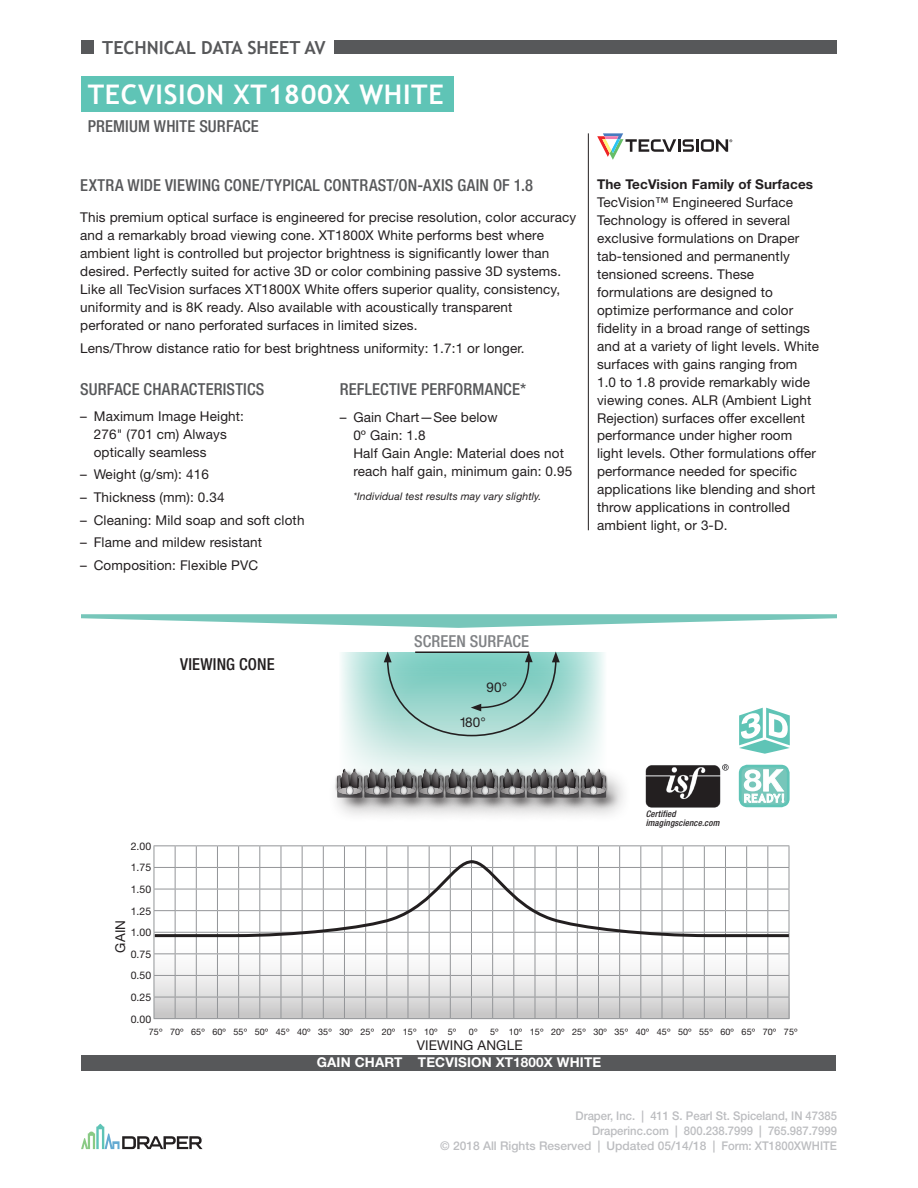
<style>
.page{position:relative;width:918px;height:1188px;background:#fff}
.page>*{position:absolute;margin:0;border:0;box-sizing:border-box;transform-origin:0 0}
.t1{font:700 27px "Trebuchet MS";letter-spacing:.025em;color:#fff}
.t2{font:700 18px "Trebuchet MS";color:#57585a}
.t3{font:500 condensed 16.5px "Helvetica Neue LT Std";letter-spacing:.01em;color:#57585a}
.t4{font:500 condensed 16.5px "Helvetica Neue LT Std";letter-spacing:.005em;color:#808285}
.t5{font:500 condensed 16.5px "Helvetica Neue LT Std";letter-spacing:.005em;color:#231f20}
.t6{font:13.5px/18px "Helvetica Neue LT Std";letter-spacing:.01em;color:#231f20}
.t7{font:700 13.5px "Helvetica Neue LT Std";letter-spacing:.01em;color:#fff}
.t8{font:700 13.5px "Helvetica Neue LT Std";letter-spacing:.01em;color:#231f20}
.t9{font:500 12px/15px "Helvetica Neue LT Std";color:#bcbdc0;text-align:right;scale:.94 1}
.t10{font:italic 10.5px "Helvetica Neue LT Std";letter-spacing:.01em;color:#231f20}
.t11{font:10.5px/21.6px "Helvetica Neue LT Std";letter-spacing:.01em;color:#231f20;text-align:justify}
.t12{font:9px "Helvetica Neue LT Std";letter-spacing:.01em;color:#231f20}
.t13{font:italic 500 condensed 9px/9px "Helvetica Neue LT Std";letter-spacing:.015em;color:#231f20}
</style>
<div class="page">
<svg style="left:341px;top:651px;width:263px;height:115px;background:#cfebe6"></svg>
<svg style="left:384px;top:652px;width:176px;height:85px;background:#90ccc3"></svg>
<svg style="left:597px;top:133px;width:135px;height:27px"></svg>
<img style="left:645px;top:764px;width:84px;height:44px">
<div style="left:436px;top:766px;width:60px;height:57px;background:#231f20;opacity:.43"></div>
<div style="left:448px;top:789px;width:36px;height:20px;background:#231f20;opacity:.31"></div>
<div style="left:457px;top:788px;width:19px;height:21px;background:#231f20;opacity:.34"></div>
<div style="left:490px;top:766px;width:60px;height:57px;background:#231f20;opacity:.43"></div>
<div style="left:497px;top:775px;width:28px;height:24px;background:#231f20;opacity:.75"></div>
<div style="left:503px;top:789px;width:35px;height:20px;background:#231f20;opacity:.31"></div>
<div style="left:511px;top:788px;width:19px;height:21px;background:#231f20;opacity:.34"></div>
<div style="left:409px;top:766px;width:60px;height:57px;background:#231f20;opacity:.43"></div>
<div style="left:421px;top:789px;width:36px;height:20px;background:#231f20;opacity:.31"></div>
<div style="left:430px;top:788px;width:19px;height:21px;background:#231f20;opacity:.34"></div>
<div style="left:517px;top:766px;width:61px;height:57px;background:#231f20;opacity:.43"></div>
<div style="left:524px;top:775px;width:28px;height:24px;background:#231f20;opacity:.75"></div>
<div style="left:530px;top:789px;width:35px;height:20px;background:#231f20;opacity:.31"></div>
<div style="left:538px;top:788px;width:20px;height:21px;background:#231f20;opacity:.34"></div>
<div style="left:571px;top:766px;width:61px;height:57px;background:#231f20;opacity:.43"></div>
<div style="left:578px;top:775px;width:28px;height:24px;background:#231f20;opacity:.75"></div>
<div style="left:592px;top:770px;width:16px;height:29px;background:#f9f9f9"></div>
<div style="left:601px;top:774px;width:7px;height:16px;background:#231f20;opacity:.75"></div>
<div style="left:584px;top:789px;width:35px;height:20px;background:#231f20;opacity:.31"></div>
<div style="left:592px;top:788px;width:20px;height:21px;background:#231f20;opacity:.34"></div>
<div style="left:382px;top:766px;width:60px;height:57px;background:#231f20;opacity:.43"></div>
<div style="left:391px;top:775px;width:28px;height:24px;background:#9a9999"></div>
<div style="left:394px;top:789px;width:35px;height:20px;background:#231f20;opacity:.31"></div>
<div style="left:402px;top:788px;width:20px;height:21px;background:#231f20;opacity:.34"></div>
<div style="left:328px;top:766px;width:60px;height:57px;background:#231f20;opacity:.43"></div>
<div style="left:337px;top:775px;width:28px;height:24px;background:#efefef"></div>
<div style="left:334px;top:775px;width:10px;height:17px;background:#f2f1f1"></div>
<div style="left:335px;top:774px;width:8px;height:16px;background:#231f20;opacity:.75"></div>
<svg style="left:337px;top:768px;width:270px;height:30px;background:#808181"></svg>
<div style="left:336px;top:785px;width:7px;height:11px;background:#231f20;opacity:.59"></div>
<div style="left:340px;top:789px;width:35px;height:20px;background:#231f20;opacity:.31"></div>
<div style="left:338px;top:787px;width:25px;height:10px;background:#231f20;opacity:.6"></div>
<div style="left:348px;top:788px;width:20px;height:21px;background:#231f20;opacity:.34"></div>
<div style="left:346px;top:785px;width:9px;height:12px;background:#231f20;opacity:.51"></div>
<svg style="left:81px;top:614px;width:756px;height:14px"></svg>
<div style="left:81px;top:41px;width:756px;height:13px;background:#57585a"></div>
<div style="left:94px;top:32px;width:240px;height:30px;background:#fff"></div>
<div style="left:740px;top:766px;width:48px;height:40px;background:#77c6ba;border-radius:7px"></div>
<div style="left:739px;top:765px;width:51px;height:42px;border:3px solid #5fc4b6;border-radius:7px"></div>
<svg style="left:744px;top:769px;width:41px;height:34px"></svg>
<hr style="left:588px;top:133px;width:1px;height:397px;background:#231f20">
<svg style="left:81px;top:1124px;width:122px;height:25px"></svg>
<hr style="left:415px;top:651px;width:114px;height:2px;background:#231f20">
<div style="left:82px;top:1055px;width:754px;height:15px;background:#57585a"></div>
<div style="left:81px;top:76px;width:373px;height:36px;background:#5fc4b6"></div>
<svg style="left:153px;top:845px;width:637px;height:174px"></svg>
<svg style="left:739px;top:708px;width:51px;height:46px"></svg>
<h2 class="t2" style="left:102px;top:36px;width:225px">TECHNICAL DATA SHEET AV</h2>
<h1 class="t1" style="left:88px;top:78px;width:358px">TECVISION XT1800X WHITE</h1>
<p class="t3" style="left:88px;top:116px;width:172px">PREMIUM WHITE SURFACE</p>
<p class="t3" style="left:80px;top:175px;width:454px">EXTRA WIDE VIEWING CONE/TYPICAL CONTRAST/ON-AXIS GAIN OF 1.8</p>
<p class="t6" style="left:80px;top:208px;width:498px">This premium optical surface is engineered for precise resolution, color accuracy and a remarkably broad viewing cone. XT1800X White performs best where ambient light is controlled but projector brightness is significantly lower than desired. Perfectly suited for active 3D or color combining passive 3D systems.<br>Like all TecVision surfaces XT1800X White offers superior quality, consistency, uniformity and is 8K ready. Also available with acoustically transparent perforated or nano perforated surfaces in limited sizes.</p>
<p class="t6" style="left:80px;top:339px;width:446px">Lens/Throw distance ratio for best brightness uniformity: 1.7:1 or longer.</p>
<p class="t3" style="left:80px;top:380px;width:186px">SURFACE CHARACTERISTICS</p>
<p class="t6" style="left:94px;top:407px;width:152px;text-indent:-13px">– Maximum Image Height:<br>276" (701 cm) Always optically seamless</p>
<p class="t6" style="left:80px;top:465px;width:130px">– Weight (g/sm): 416</p>
<p class="t6" style="left:80px;top:488px;width:146px">– Thickness (mm): 0.34</p>
<p class="t6" style="left:80px;top:511px;width:226px">– Cleaning: Mild soap and soft cloth</p>
<p class="t6" style="left:80px;top:533px;width:183px">– Flame and mildew resistant</p>
<p class="t6" style="left:80px;top:556px;width:179px">– Composition: Flexible PVC</p>
<p class="t3" style="left:340px;top:380px;width:188px">REFLECTIVE PERFORMANCE*</p>
<p class="t6" style="left:353px;top:408px;width:220px;text-indent:-14px">– Gain Chart—See below<br>0º Gain: 1.8<br>Half Gain Angle: Material does not reach half gain, minimum gain: 0.95</p>
<p class="t10" style="left:353px;top:490px;width:190px">*Individual test results may vary slightly.</p>
<p class="t8" style="left:597px;top:175px;width:218px">The TecVision Family of Surfaces</p>
<p class="t6" style="left:597px;top:193px;width:224px">TecVision™ Engineered Surface Technology is offered in several exclusive formulations on Draper tab-tensioned and permanently tensioned screens. These formulations are designed to optimize performance and color fidelity in a broad range of settings and at a variety of light levels. White surfaces with gains ranging from 1.0 to 1.8 provide remarkably wide viewing cones. ALR (Ambient Light Rejection) surfaces offer excellent performance under higher room light levels. Other formulations offer performance needed for specific applications like blending and short throw applications in controlled ambient light, or 3-D.</p>
<p class="t5" style="left:180px;top:654px;width:96px">VIEWING CONE</p>
<p class="t4" style="left:414px;top:631px;width:117px">SCREEN SURFACE</p>
<p class="t6" style="left:487px;top:678px;width:22px">90°</p>
<p class="t6" style="left:459px;top:713px;width:28px">180°</p>
<p class="t11" style="left:131px;top:835px;width:22px">2.00<br>1.75<br>1.50<br>1.25<br>1.00<br>0.75<br>0.50<br>0.25<br>0.00</p>
<p class="t6" style="left:111px;top:953px;width:34px;rotate:-90deg">GAIN</p>
<p class="t13" style="left:646px;top:810px;width:75px">Certified imagingscience.com</p>
<p class="t12" style="left:149px;top:1026px;width:309px">75º 70º 65º 60º 55º 50º 45º 40º 35º 30º 25º 20º 15º 10º 5º</p>
<p class="t12" style="left:469px;top:1026px;width:10px">0º</p>
<p class="t12" style="left:490px;top:1026px;width:309px">5º 10º 15º 20º 25º 30º 35º 40º 45º 50º 55º 60º 65º 70º 75º</p>
<p class="t6" style="left:417px;top:1036px;width:107px">VIEWING ANGLE</p>
<p class="t7" style="left:317px;top:1054px;width:286px">GAIN CHART TECVISION XT1800X WHITE</p>
<p class="t9" style="left:440px;top:1108px;width:424px">Draper, Inc. | 411 S. Pearl St. Spiceland, IN 47385<br>Draperinc.com | 800.238.7999 | 765.987.7999<br>© 2018 All Rights Reserved | Updated 05/14/18 | Form: XT1800XWHITE</p>
</div>
